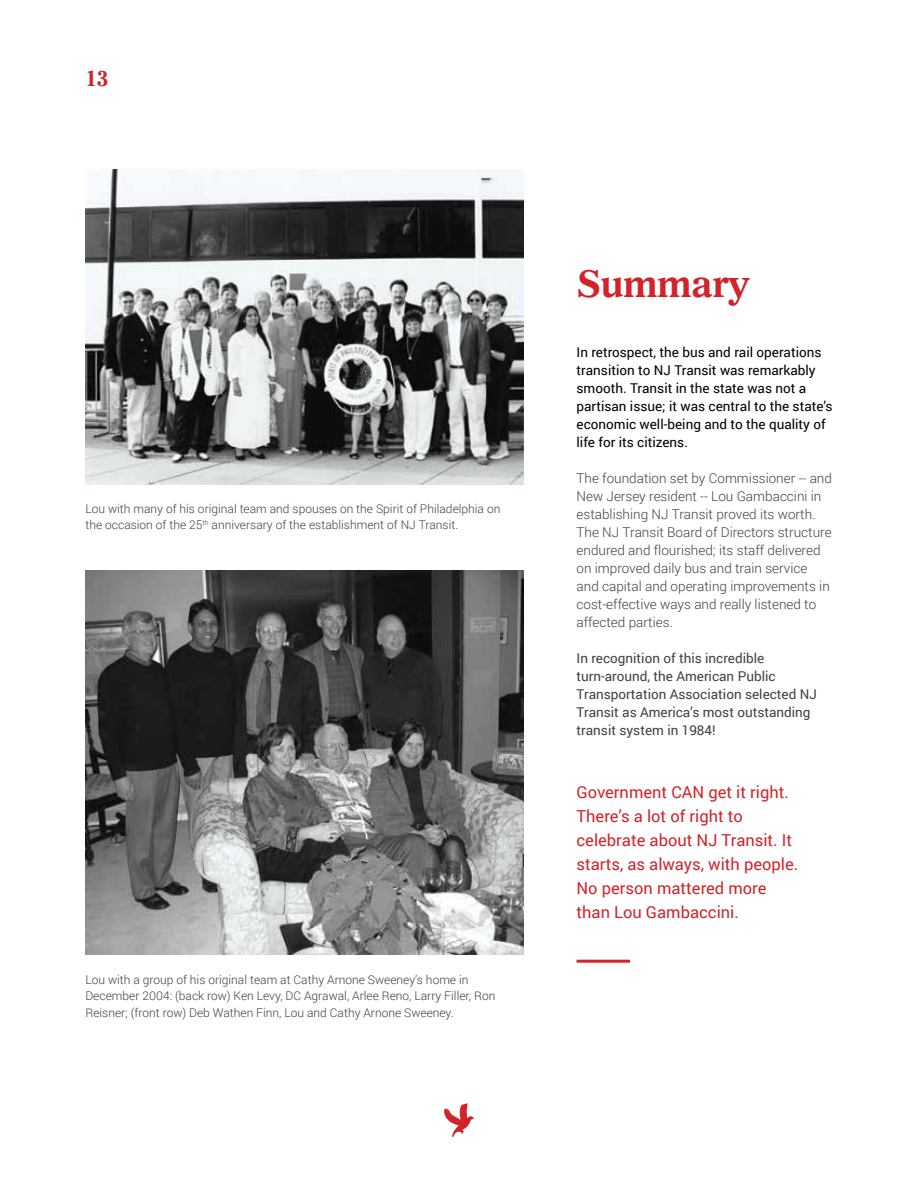
<style>
.page{position:relative;width:918px;height:1188px;background:#fff}
.page>*{position:absolute;margin:0;border:0;box-sizing:border-box;transform-origin:0 0}
.t1{font:700 37.5px "Gazette LT Std";letter-spacing:-.02em;color:#d2232a}
.t2{font:700 21px "Gazette LT Std";color:#d2232a}
.t3{font:16.5px/24px "Roboto";color:#d2232a}
.t4{font:300 13.5px/18px "Roboto";color:#414042}
.t5{font:13.5px/18px "Roboto";color:#000}
.t6{font:13.5px/18px "Roboto";color:#414042}
.t7{font:300 12px/16.5px "Roboto";color:#414042}
</style>
<div class="page">
<svg style="left:444px;top:1103px;width:30px;height:34px"></svg>
<img style="left:86px;top:570px;width:438px;height:385px">
<img style="left:85px;top:169px;width:439px;height:316px">
<hr style="left:577px;top:960px;width:53px;height:3px;background:#d2232a">
<h2 class="t2" style="left:85px;top:65px;width:25px">13</h2>
<p class="t7" style="left:85px;top:500px;width:416px">Lou with many of his original team and spouses on the Spirit of Philadelphia on the occasion of the 25<sup>th</sup> anniversary of the establishment of NJ Transit.</p>
<p class="t7" style="left:85px;top:971px;width:411px">Lou with a group of his original team at Cathy Arnone Sweeney’s home in<br>December 2004: (back row) Ken Levy, DC Agrawal, Arlee Reno, Larry Filler, Ron<br>Reisner; (front row) Deb Wathen Finn, Lou and Cathy Arnone Sweeney.</p>
<h1 class="t1" style="left:577px;top:260px;width:175px">Summary</h1>
<p class="t5" style="left:577px;top:342px;width:258px">In retrospect, the bus and rail operations transition to NJ Transit was remarkably smooth. Transit in the state was not a partisan issue; it was central to the state’s economic well-being and to the quality of life for its citizens.</p>
<p class="t4" style="left:577px;top:468px;width:257px">The foundation set by Commissioner -- and New Jersey resident -- Lou Gambaccini in establishing NJ Transit proved its worth.<br>The NJ Transit Board of Directors structure endured and flourished; its staff delivered on improved daily bus and train service and capital and operating improvements in cost-effective ways and really listened to affected parties.</p>
<p class="t6" style="left:577px;top:648px;width:242px">In recognition of this incredible turn-around, the American Public Transportation Association selected NJ Transit as America’s most outstanding transit system in 1984!</p>
<h3 class="t3" style="left:577px;top:779px;width:223px">Government CAN get it right.<br>There’s a lot of right to celebrate about NJ Transit. It starts, as always, with people.<br>No person mattered more than Lou Gambaccini.</h3>
</div>
